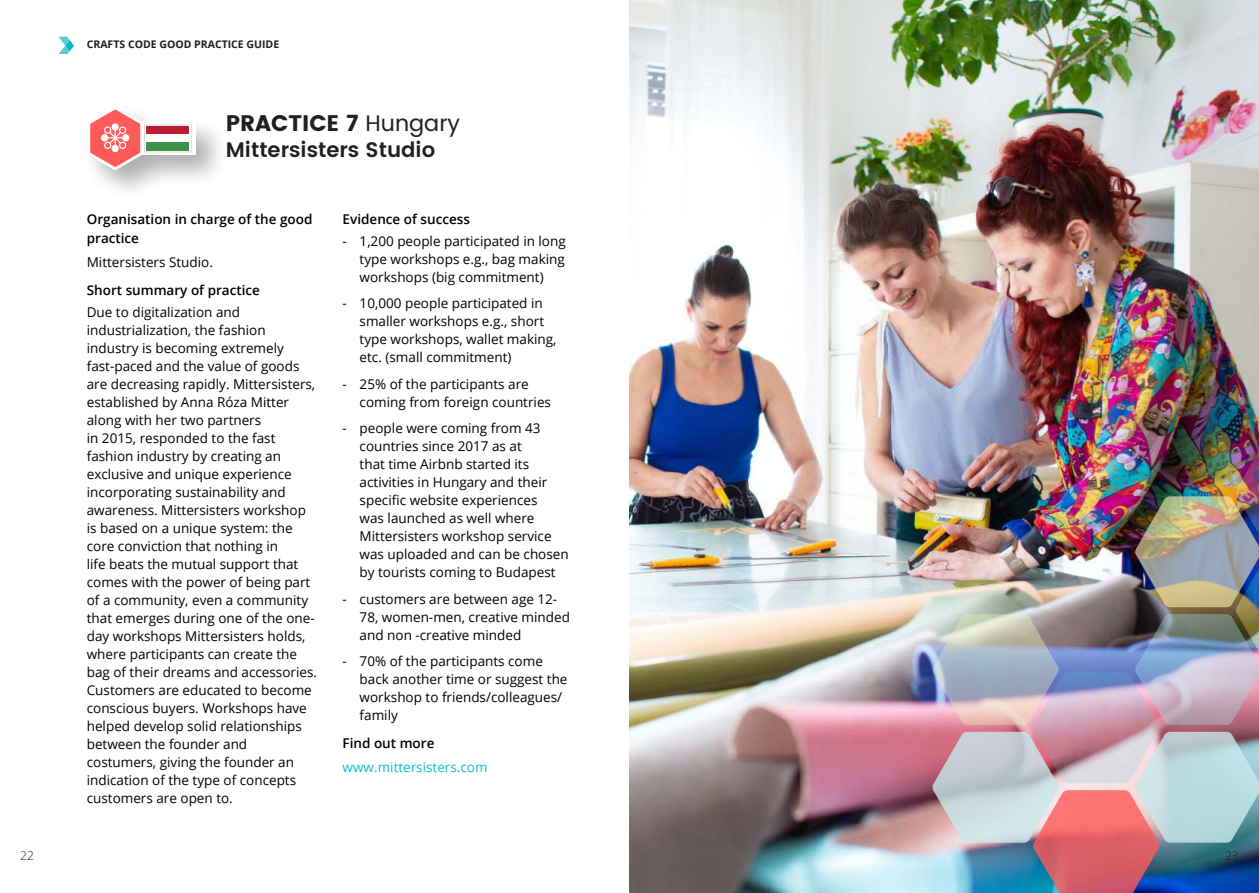
<style>
.page{position:relative;width:1259px;height:893px;background:#fff}
.page>*{position:absolute;margin:0;border:0;box-sizing:border-box;transform-origin:0 0}
.t1{font:22.5px "Poppins";color:#221f1f}
.t2{font:600 21px "Poppins";color:#221f1f}
.t3{font:13.5px/18px "Open Sans";color:#000}
.t4{font:600 13.5px/19.5px "Open Sans";color:#000}
.t5{font:13.5px "Open Sans";color:#0ebdd0}
.t6{font:300 12px "Open Sans";color:#221f1f}
.t7{font:700 10.5px "Open Sans";color:#221f1f}
.s1{font-style:inherit}
</style>
<div class="page">
<img style="left:629px;top:0;width:629px;height:893px">
<svg style="left:58px;top:37px;width:16px;height:17px"></svg>
<div style="left:83px;top:103px;width:145px;height:98px;background:#221f1f;opacity:.35"></div>
<div style="left:142px;top:121px;width:53px;height:34px;background:linear-gradient(to bottom,#f8f9f9,#f8f9f9)"></div>
<svg style="left:146px;top:127px;width:44px;height:23px"></svg>
<div style="left:147px;top:126px;width:42px;height:25px;background:#bc1f35"></div>
<div style="left:147px;top:134px;width:42px;height:17px;background:#fff"></div>
<div style="left:147px;top:142px;width:42px;height:9px;background:#3c9348"></div>
<div style="left:144px;top:125px;width:48px;height:27px;border:1px solid #dbdcde"></div>
<img style="left:932px;top:437px;width:326px;height:456px">
<svg style="left:86px;top:105px;width:59px;height:67px"></svg>
<p class="t6" style="left:20px;top:848px;width:15px">22</p>
<p class="t7" style="left:87px;top:40px;width:194px">CRAFTS CODE GOOD PRACTICE GUIDE</p>
<h1 class="t1" style="left:226px;top:110px;width:236px">PRACTICE 7 <span class="s1">Hungary</span></h1>
<h2 class="t2" style="left:226px;top:140px;width:211px">Mittersisters Studio</h2>
<p class="t4" style="left:87px;top:210px;width:227px">Organisation in charge of the good practice</p>
<p class="t3" style="left:87px;top:254px;width:128px">Mittersisters Studio.</p>
<p class="t4" style="left:87px;top:281px;width:175px">Short summary of practice</p>
<p class="t3" style="left:87px;top:304px;width:232px">Due to digitalization and industrialization, the fashion industry is becoming extremely fast-paced and the value of goods are decreasing rapidly. Mittersisters, established by Anna Róza Mitter along with her two partners<br>in 2015, responded to the fast fashion industry by creating an exclusive and unique experience incorporating sustainability and awareness. Mittersisters workshop is based on a unique system: the core conviction that nothing in<br>life beats the mutual support that comes with the power of being part of a community, even a community that emerges during one of the one&shy;day workshops Mittersisters holds, where participants can create the bag of their dreams and accessories.<br>Customers are educated to become conscious buyers. Workshops have helped develop solid relationships between the founder and costumers, giving the founder an indication of the type of concepts customers are open to.</p>
<p class="t4" style="left:343px;top:210px;width:129px">Evidence of success</p>
<p class="t3" style="left:360px;top:233px;width:208px;text-align:justify;text-indent:-17px">- 1,200 people participated in long type workshops e.g., bag making workshops (big commitment)</p>
<p class="t3" style="left:360px;top:296px;width:198px;text-indent:-17px">- 10,000 people participated in smaller workshops e.g., short type workshops, wallet making, etc. (small commitment)</p>
<p class="t3" style="left:360px;top:376px;width:193px;text-indent:-17px">- 25% of the participants are coming from foreign countries</p>
<p class="t3" style="left:360px;top:421px;width:211px;text-indent:-17px">- people were coming from 43 countries since 2017 as at<br>that time Airbnb started its activities in Hungary and their specific website experiences<br>was launched as well where<br>Mittersisters workshop service was uploaded and can be chosen by tourists coming to Budapest</p>
<p class="t3" style="left:360px;top:591px;width:212px;text-indent:-17px">- customers are between age 12-<br>78, women-men, creative minded and non -creative minded</p>
<p class="t3" style="left:360px;top:654px;width:209px;text-indent:-17px">- 70% of the participants come back another time or suggest the workshop to friends/colleagues/ family</p>
<p class="t4" style="left:343px;top:735px;width:93px">Find out more</p>
<p class="t5" style="left:343px;top:762px;width:146px">www.mittersisters.com</p>
<p class="t6" style="left:1225px;top:848px;width:15px">23</p>
</div>
